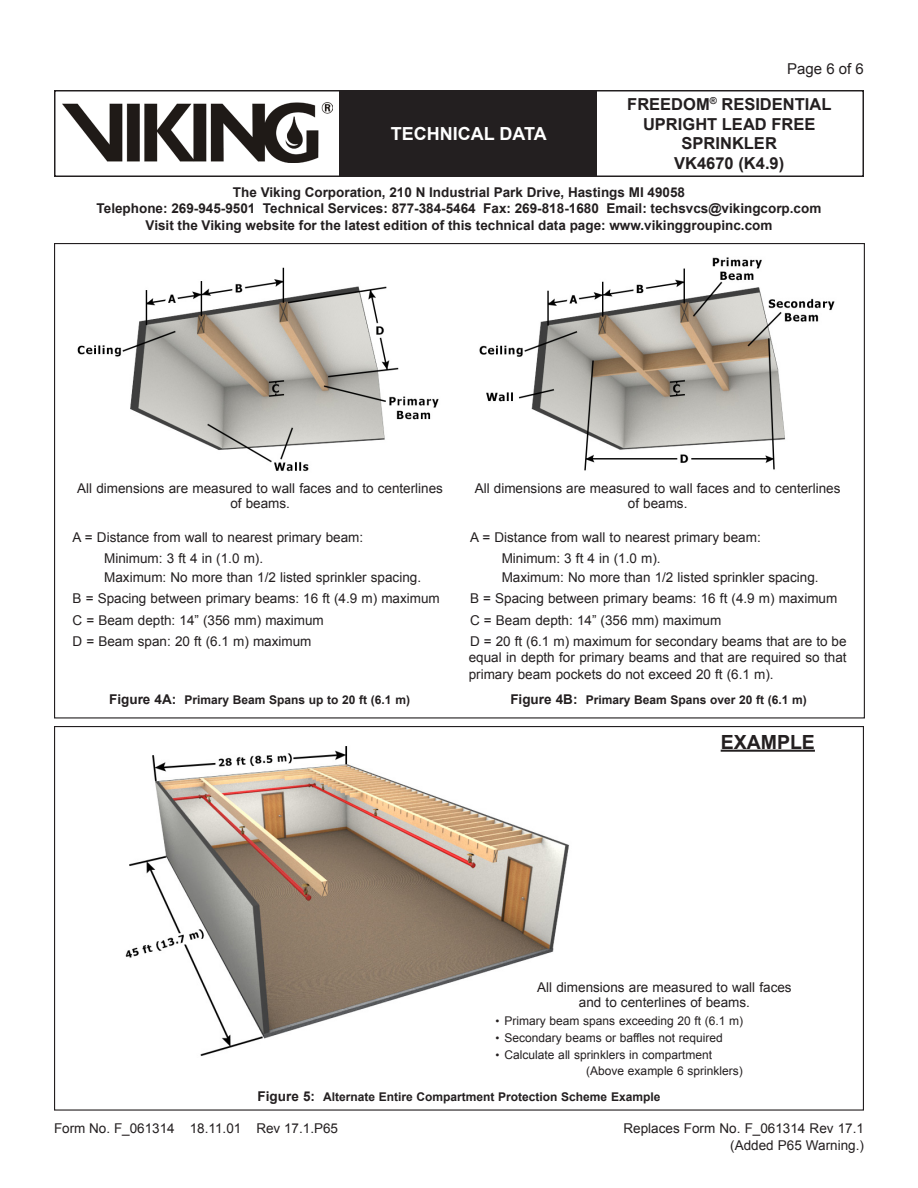
<style>
.page{position:relative;width:918px;height:1188px;background:#fff}
.page>*{position:absolute;margin:0;border:0;box-sizing:border-box;transform-origin:0 0}
.Center_-_Bold{font:700 19.5px "Arial";color:#231f20}
.t1{font:700 18px "Arial";color:#fff}
.t2{font:700 16.5px/19.8px "Arial";color:#231f20;text-align:center}
.t3{font:15px "Arial";color:#231f20}
.Body_Text_2{font:13.5px/16.2px "Arial";color:#231f20;text-align:justify}
.t4{font:700 13.5px/16.2px "Arial";color:#231f20;text-align:center}
.Center{font:13.5px/15px "Arial";color:#231f20;text-align:center}
.Body_Text{font:13.5px "Arial";color:#231f20}
.Footer-Replaces{font:13.5px "Arial";color:#231f20}
.Center_-_Bold-2{font:700 12px "Arial";color:#231f20}
.Center-2{font:12px "Arial";color:#231f20}
.s1{font-size:13.5px}
.s2{font-size:11.4px}
</style>
<div class="page">
<div style="left:54px;top:90px;width:810px;height:87px;border:2px solid #231f20"></div>
<div style="left:340px;top:91px;width:257px;height:85px;background:#231f20"></div>
<img style="left:63px;top:102px;width:269px;height:60px">
<img style="left:125px;top:746px;width:444px;height:310px">
<img style="left:77px;top:267px;width:362px;height:205px">
<img style="left:479px;top:257px;width:356px;height:214px">
<hr style="left:721px;top:750px;width:94px;height:2px;background:#231f20">
<h2 class="t1" style="left:391px;top:121px;width:157px">TECHNICAL DATA</h2>
<p class="t3" style="left:787px;top:59px;width:78px">Page 6 of 6</p>
<p class="t2" style="left:627px;top:95px;width:206px">FREEDOM<sup>®</sup> RESIDENTIAL<br>UPRIGHT LEAD FREE<br>SPRINKLER<br>VK4670 (K4.9)</p>
<p class="t4" style="left:97px;top:185px;width:726px">The Viking Corporation, 210 N Industrial Park Drive, Hastings MI 49058<br>Telephone: 269-945-9501 Technical Services: 877-384-5464 Fax: 269-818-1680 Email: techsvcs@vikingcorp.com<br>Visit the Viking website for the latest edition of this technical data page: www.vikinggroupinc.com</p>
<p class="Center" style="left:77px;top:481px;width:367px">All dimensions are measured to wall faces and to centerlines of beams.</p>
<p class="Body_Text_2" style="left:73px;top:530px;width:292px">A = Distance from wall to nearest primary beam:</p>
<p class="Body_Text" style="left:104px;top:549px;width:161px">Minimum: 3 ft 4 in (1.0 m).</p>
<p class="Body_Text" style="left:104px;top:569px;width:318px">Maximum: No more than 1/2 listed sprinkler spacing.</p>
<p class="Body_Text_2" style="left:73px;top:590px;width:369px">B = Spacing between primary beams: 16 ft (4.9 m) maximum</p>
<p class="Body_Text_2" style="left:73px;top:612px;width:253px">C = Beam depth: 14” (356 mm) maximum</p>
<p class="Body_Text_2" style="left:73px;top:633px;width:240px">D = Beam span: 20 ft (6.1 m) maximum</p>
<p class="Center" style="left:475px;top:481px;width:367px">All dimensions are measured to wall faces and to centerlines of beams.</p>
<p class="Body_Text_2" style="left:470px;top:530px;width:292px">A = Distance from wall to nearest primary beam:</p>
<p class="Body_Text" style="left:502px;top:549px;width:161px">Minimum: 3 ft 4 in (1.0 m).</p>
<p class="Body_Text" style="left:502px;top:569px;width:318px">Maximum: No more than 1/2 listed sprinkler spacing.</p>
<p class="Body_Text_2" style="left:470px;top:590px;width:369px">B = Spacing between primary beams: 16 ft (4.9 m) maximum</p>
<p class="Body_Text_2" style="left:470px;top:612px;width:253px">C = Beam depth: 14” (356 mm) maximum</p>
<p class="Body_Text_2" style="left:469px;top:633px;width:379px">D = 20 ft (6.1 m) maximum for secondary beams that are to be equal in depth for primary beams and that are required so that primary beam pockets do not exceed 20 ft (6.1 m).</p>
<p class="Center_-_Bold-2" style="left:109px;top:692px;width:302px"><span class="s1">Figure 4A:</span> Primary Beam Spans up to 20 ft (6.1 m)</p>
<p class="Center_-_Bold-2" style="left:510px;top:692px;width:298px"><span class="s1">Figure 4B:</span> Primary Beam Spans over 20 ft (6.1 m)</p>
<p class="Center_-_Bold" style="left:721px;top:729px;width:96px">EXAMPLE</p>
<p class="Center" style="left:537px;top:980px;width:256px">All dimensions are measured to wall faces</p>
<p class="Center" style="left:579px;top:995px;width:173px">and to centerlines of beams.</p>
<p class="Center-2" style="left:496px;top:1012px;width:249px"><span class="s2">•</span> Primary beam spans exceeding 20 ft (6.1 m)</p>
<p class="Center-2" style="left:496px;top:1030px;width:229px"><span class="s2">•</span> Secondary beams or baffles not required</p>
<p class="Center-2" style="left:496px;top:1047px;width:218px"><span class="s2">•</span> Calculate all sprinklers in compartment</p>
<p class="Center-2" style="left:586px;top:1063px;width:158px">(Above example 6 sprinklers)</p>
<p class="Center_-_Bold-2" style="left:258px;top:1088px;width:404px"><span class="s1">Figure 5:</span> Alternate Entire Compartment Protection Scheme Example</p>
<p class="Body_Text_2" style="left:54px;top:1120px;width:286px">Form No. F_061314 18.11.01 Rev 17.1.P65</p>
<p class="Footer-Replaces" style="left:624px;top:1120px;width:242px">Replaces Form No. F_061314 Rev 17.1</p>
<p class="Footer-Replaces" style="left:730px;top:1136px;width:135px">(Added P65 Warning.)</p>
</div>
